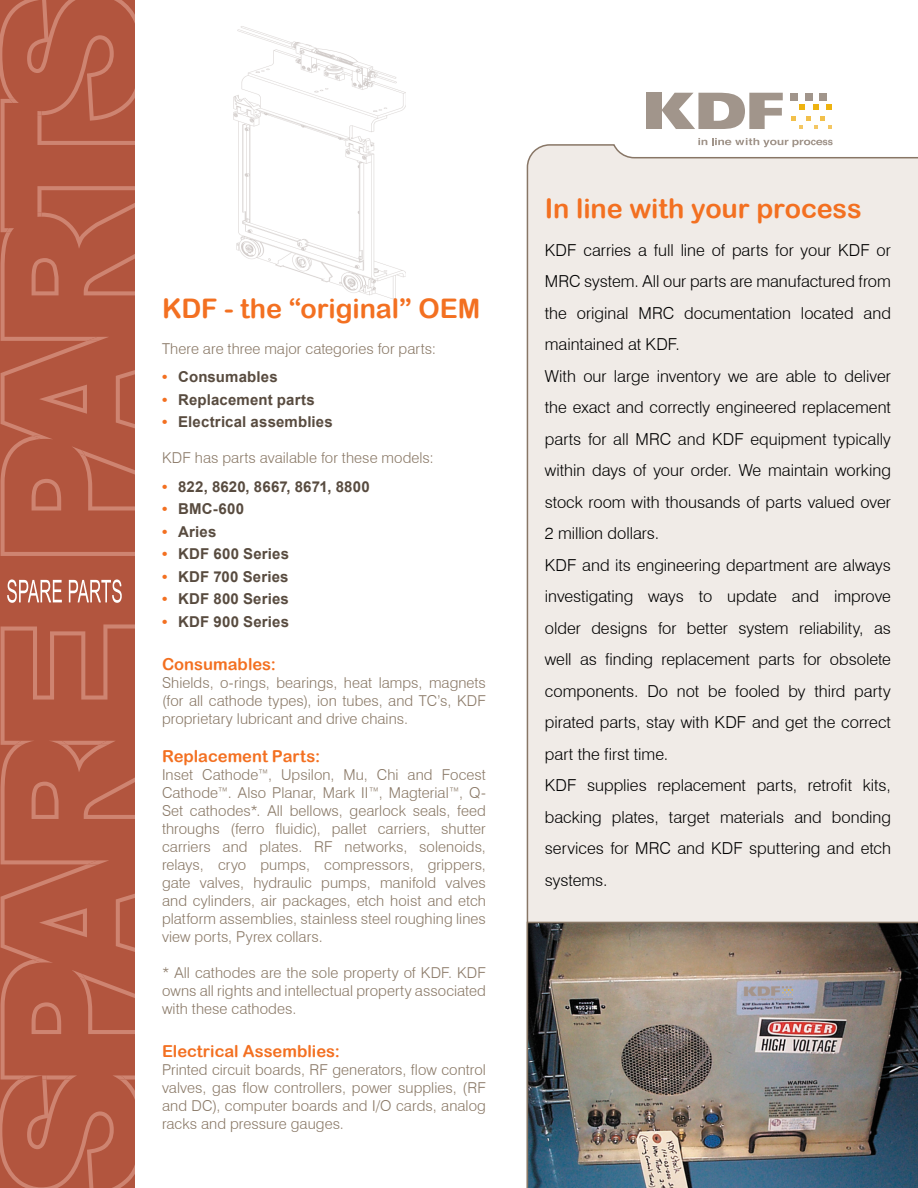
<style>
.page{position:relative;width:918px;height:1188px;background:#fff}
.page>*{position:absolute;margin:0;border:0;box-sizing:border-box;transform-origin:0 0}
.t1{font:27px "Arial Rounded MT Bold";letter-spacing:-.005em;color:#f37021}
.t2{font:300 16.5px/31.5px "Swiss 721 BT";color:#000;text-align:justify}
.t3{font:16.5px "Arial Rounded MT Bold";color:#f37021}
.t4{font:300 15px/18px "Swiss 721 BT";letter-spacing:.005em;color:#8a7967;text-align:justify}
.t5{font:700 15px "Arial";letter-spacing:.01em;color:#584b3f}
.t6{font:700 15px/22.5px "Arial";color:#f37021;text-align:justify}
</style>
<div class="page">
<svg style="left:698px;top:138px;width:135px;height:5px"></svg>
<div style="left:646px;top:93px;width:15px;height:36px;background:#a1958b"></div>
<svg style="left:662px;top:93px;width:121px;height:36px"></svg>
<div style="left:820px;top:93px;width:7px;height:7px;background:#a1958b"></div>
<div style="left:805px;top:93px;width:8px;height:7px;background:#a1958b"></div>
<svg style="left:827px;top:105px;width:5px;height:5px"></svg>
<svg style="left:813px;top:105px;width:5px;height:5px"></svg>
<svg style="left:799px;top:105px;width:6px;height:5px"></svg>
<svg style="left:821px;top:116px;width:4px;height:4px"></svg>
<svg style="left:806px;top:116px;width:4px;height:4px"></svg>
<svg style="left:792px;top:116px;width:4px;height:4px"></svg>
<svg style="left:828px;top:126px;width:4px;height:3px"></svg>
<div style="left:790px;top:93px;width:8px;height:7px;background:#a1958b"></div>
<div style="left:526px;top:143px;width:392px;height:1045px;background:#f0ebe7"></div>
<img style="left:233px;top:26px;width:173px;height:273px">
<div style="left:0;top:0;width:135px;height:1188px;background:#b2553e"></div>
<svg style="left:0;top:624px;width:135px;height:564px"></svg>
<svg style="left:0;top:0;width:135px;height:556px"></svg>
<svg style="left:7px;top:579px;width:55px;height:24px"></svg>
<svg style="left:69px;top:579px;width:53px;height:24px"></svg>
<img style="left:527px;top:922px;width:391px;height:266px">
<p class="t1" style="left:162px;top:292px;width:320px">KDF - the “original” OEM</p>
<p class="t4" style="left:162px;top:339px;width:276px">There are three major categories for parts:</p>
<p class="t5" style="left:178px;top:367px;width:101px">Consumables</p>
<p class="t5" style="left:178px;top:389px;width:138px">Replacement parts</p>
<p class="t5" style="left:178px;top:412px;width:156px">Electrical assemblies</p>
<p class="t4" style="left:162px;top:449px;width:273px">KDF has parts available for these models:</p>
<p class="t5" style="left:178px;top:476px;width:193px">822, 8620, 8667, 8671, 8800</p>
<p class="t5" style="left:178px;top:499px;width:67px">BMC-600</p>
<p class="t5" style="left:178px;top:521px;width:40px">Aries</p>
<p class="t5" style="left:178px;top:544px;width:112px">KDF 600 Series</p>
<p class="t5" style="left:178px;top:566px;width:112px">KDF 700 Series</p>
<p class="t5" style="left:178px;top:589px;width:112px">KDF 800 Series</p>
<p class="t5" style="left:178px;top:611px;width:112px">KDF 900 Series</p>
<p class="t3" style="left:162px;top:654px;width:116px">Consumables:</p>
<p class="t4" style="left:162px;top:673px;width:325px">Shields, o-rings, bearings, heat lamps, magnets (for all cathode types), ion tubes, and TC’s, KDF proprietary lubricant and drive chains.</p>
<p class="t3" style="left:162px;top:746px;width:160px">Replacement Parts:</p>
<p class="t4" style="left:162px;top:765px;width:326px">Inset Cathode™, Upsilon, Mu, Chi and Focest Cathode™. Also Planar, Mark II™, Magterial™, Q-Set cathodes*. All bellows, gearlock seals, feed throughs (ferro fluidic), pallet carriers, shutter carriers and plates. RF networks, solenoids, relays, cryo pumps, compressors, grippers, gate valves, hydraulic pumps, manifold valves and cylinders, air packages, etch hoist and etch platform assemblies, stainless steel roughing lines view ports, Pyrex collars.</p>
<p class="t4" style="left:162px;top:963px;width:325px">* All cathodes are the sole property of KDF. KDF owns all rights and intellectual property associated with these cathodes.</p>
<p class="t3" style="left:162px;top:1041px;width:179px">Electrical Assemblies:</p>
<p class="t4" style="left:162px;top:1060px;width:325px">Printed circuit boards, RF generators, flow control valves, gas flow controllers, power supplies, (RF and DC), computer boards and I/O cards, analog racks and pressure gauges.</p>
<p class="t6" style="left:162px;top:366px;width:7px">• • •</p>
<p class="t6" style="left:162px;top:476px;width:7px">• • • • • • •</p>
<p class="t1" style="left:545px;top:193px;width:318px">In line with your process</p>
<p class="t2" style="left:545px;top:234px;width:348px">KDF carries a full line of parts for your KDF or MRC system. All our parts are manufactured from the original MRC documentation located and maintained at KDF.</p>
<p class="t2" style="left:545px;top:360px;width:348px">With our large inventory we are able to deliver the exact and correctly engineered replacement parts for all MRC and KDF equipment typically within days of your order. We maintain working stock room with thousands of parts valued over 2 million dollars.</p>
<p class="t2" style="left:545px;top:549px;width:348px">KDF and its engineering department are always investigating ways to update and improve older designs for better system reliability, as well as finding replacement parts for obsolete components. Do not be fooled by third party pirated parts, stay with KDF and get the correct part the first time.</p>
<p class="t2" style="left:545px;top:769px;width:348px">KDF supplies replacement parts, retrofit kits, backing plates, target materials and bonding services for MRC and KDF sputtering and etch systems.</p>
</div>
